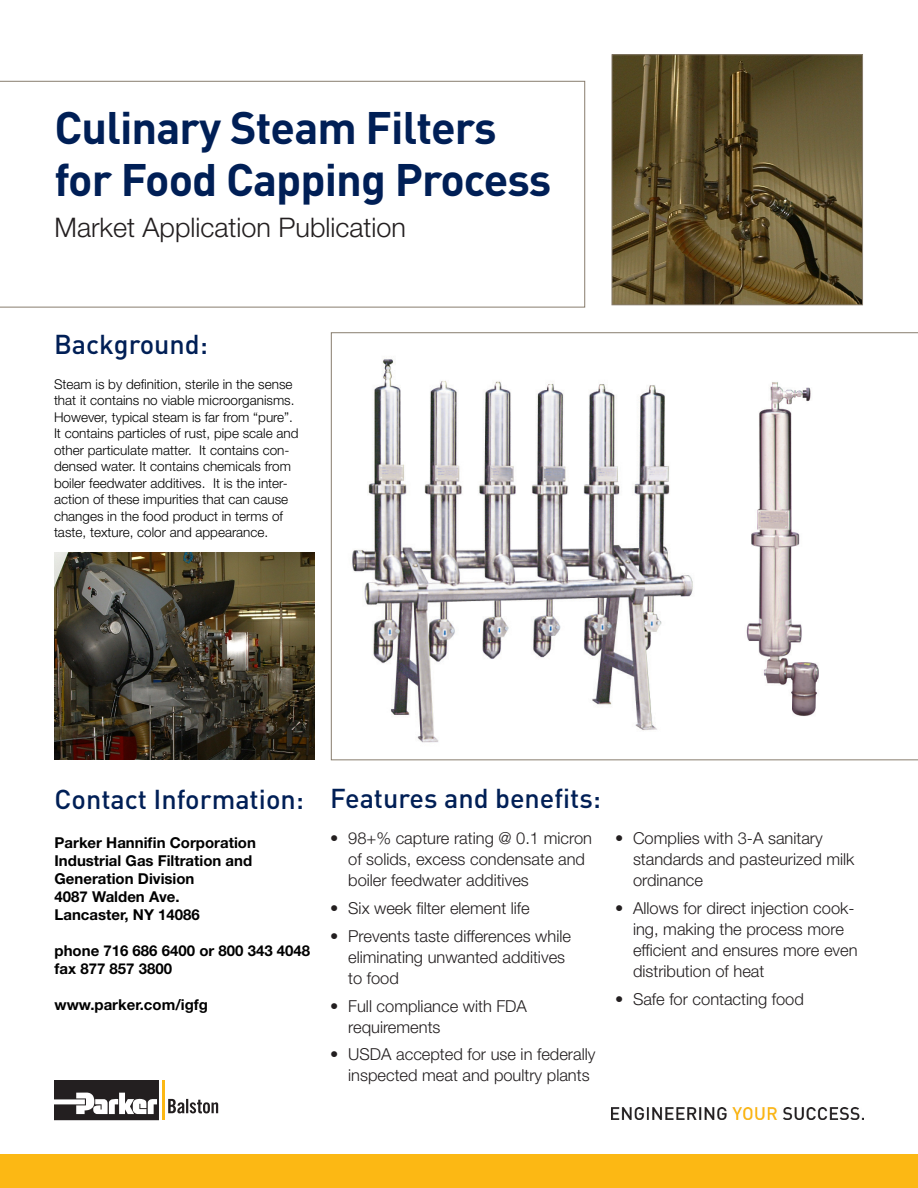
<style>
.page{position:relative;width:918px;height:1188px;background:#fff}
.page>*{position:absolute;margin:0;border:0;box-sizing:border-box;transform-origin:0 0}
.t1{font:700 45px/52.5px "DINOT";letter-spacing:-.02em;color:#001f56}
.t2{font:500 27px "DINOT";color:#001f56}
.t3{font:300 27px "Helvetica Neue LT Std";color:#231f20}
.t4{font:300 16.5px/21px "Helvetica Neue LT Std";color:#231f20}
.t5{font:700 15px/18px "Helvetica Neue LT Std";color:#000}
.t6{font:300 13.5px/16.5px "Helvetica Neue LT Std";color:#000}
</style>
<div class="page">
<img style="left:611px;top:1107px;width:253px;height:13px">
<div style="left:0;top:1154px;width:918px;height:34px;background:#fcb814"></div>
<svg style="left:168px;top:1099px;width:50px;height:14px"></svg>
<svg style="left:54px;top:1080px;width:105px;height:40px"></svg>
<hr style="left:162px;top:1081px;width:3px;height:39px;background:#fcb814">
<img style="left:614px;top:56px;width:247px;height:247px">
<svg style="left:331px;top:332px;width:587px;height:428px"></svg>
<svg style="left:0;top:81px;width:585px;height:226px"></svg>
<div style="left:612px;top:54px;width:251px;height:251px;border:1px solid #887d6e"></div>
<img style="left:344px;top:349px;width:360px;height:405px">
<img style="left:741px;top:378px;width:85px;height:344px">
<img style="left:54px;top:552px;width:260px;height:207px">
<p class="t1" style="left:55px;top:99px;width:498px">Culinary Steam Filters for Food Capping Process</p>
<p class="t3" style="left:55px;top:211px;width:353px">Market Application Publication</p>
<p class="t2" style="left:54px;top:326px;width:156px">Background:</p>
<p class="t6" style="left:54px;top:375px;width:246px">Steam is by definition, sterile in the sense that it contains no viable microorganisms.<br>However, typical steam is far from “pure”.<br>It contains particles of rust, pipe scale and other particulate matter. It contains con&shy;densed water. It contains chemicals from boiler feedwater additives. It is the inter&shy;action of these impurities that can cause changes in the food product in terms of taste, texture, color and appearance.</p>
<p class="t2" style="left:55px;top:781px;width:251px">Contact Information:</p>
<p class="t5" style="left:55px;top:834px;width:203px">Parker Hannifin Corporation</p>
<p class="t5" style="left:55px;top:852px;width:199px">Industrial Gas Filtration and</p>
<p class="t5" style="left:55px;top:870px;width:141px">Generation Division</p>
<p class="t5" style="left:55px;top:888px;width:127px">4087 Walden Ave.</p>
<p class="t5" style="left:55px;top:906px;width:147px">Lancaster, NY 14086</p>
<p class="t5" style="left:55px;top:942px;width:257px">phone 716 686 6400 or 800 343 4048 fax 877 857 3800</p>
<p class="t5" style="left:55px;top:996px;width:155px">www.parker.com/igfg</p>
<p class="t2" style="left:330px;top:780px;width:272px">Features and benefits:</p>
<p class="t4" style="left:348px;top:828px;width:245px;text-indent:-18px">• 98+% capture rating @ 0.1 micron of solids, excess condensate and boiler feedwater additives</p>
<p class="t4" style="left:330px;top:898px;width:201px">• Six week filter element life</p>
<p class="t4" style="left:348px;top:925px;width:224px;text-indent:-18px">• Prevents taste differences while eliminating unwanted additives to food</p>
<p class="t4" style="left:348px;top:995px;width:180px;text-indent:-18px">• Full compliance with FDA requirements</p>
<p class="t4" style="left:348px;top:1044px;width:249px;text-indent:-18px">• USDA accepted for use in federally inspected meat and poultry plants</p>
<p class="t4" style="left:633px;top:828px;width:223px;text-indent:-18px">• Complies with 3-A sanitary standards and pasteurized milk ordinance</p>
<p class="t4" style="left:633px;top:897px;width:226px;text-indent:-18px">• Allows for direct injection cook&shy;ing, making the process more efficient and ensures more even distribution of heat</p>
<p class="t4" style="left:615px;top:988px;width:190px">• Safe for contacting food</p>
</div>
